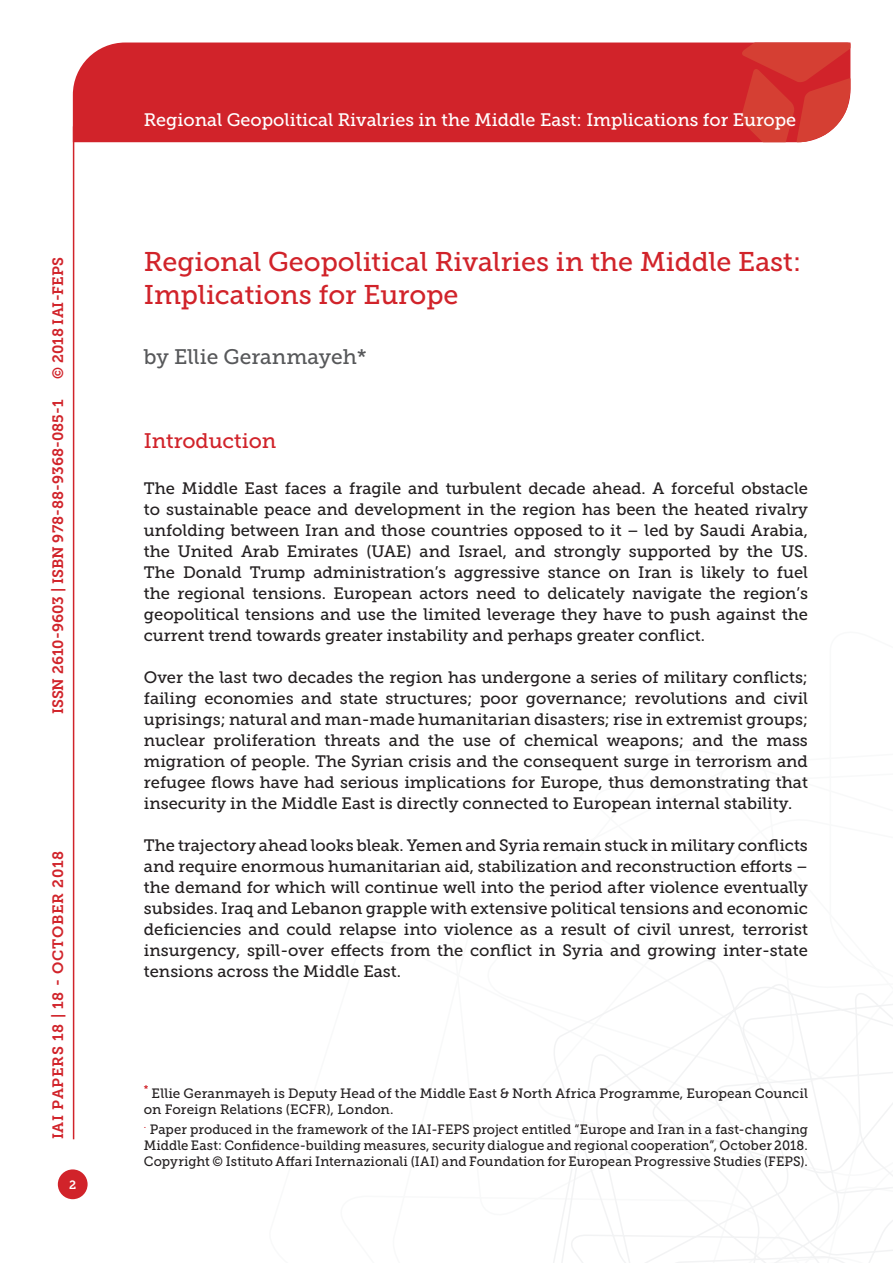
<style>
.page{position:relative;width:893px;height:1263px;background:#fff}
.page>*{position:absolute;margin:0;border:0;box-sizing:border-box;transform-origin:0 0}
.Titolo_prima{font:27px/32.4px "Museo Slab 500";color:#d1232a}
.Autori{font:21px "Museo Slab 500";color:#57585a}
.Titolo_paragrafo{font:21px "Museo Slab 500";letter-spacing:-.005em;color:#d1232a}
.t1{font:18px "Museo Slab 500";color:#fff}
.Testo{font:16.5px/21px "Museo Slab 500";color:#231f20;text-align:justify}
.t2{font:15px "Museo Slab 700";color:#d1232a}
.t3{font:15px "Museo Slab 700";letter-spacing:.05em;color:#d1232a}
.Nota{font:13.5px/16.2px "Museo Slab 500";letter-spacing:.005em;color:#231f20}
.t4{font:12px "Museo Slab 700";color:#fff}
</style>
<div class="page">
<svg style="left:553px;top:960px;width:340px;height:303px"></svg>
<div style="left:73px;top:43px;width:668px;height:99px;background:#d1232a"></div>
<svg style="left:741px;top:43px;width:109px;height:99px;background:#d6413a"></svg>
<div style="left:58px;top:1169px;width:30px;height:30px;background:#d1232a;border-radius:50%"></div>
<hr style="left:73px;top:126px;width:1px;height:1013px;background:#d1232a">
<p class="t1" style="left:144px;top:110px;width:654px">Regional Geopolitical Rivalries in the Middle East: Implications for Europe</p>
<p class="t2" style="left:50px;top:379px;width:123px;rotate:-90deg">© 2018 IAI-FEPS</p>
<p class="Titolo_prima" style="left:144px;top:246px;width:659px">Regional Geopolitical Rivalries in the Middle East:<br>Implications for Europe</p>
<p class="Autori" style="left:144px;top:345px;width:224px">by Ellie Geranmayeh*</p>
<p class="t2" style="left:49px;top:714px;width:316px;rotate:-90deg">ISSN 2610-9603 | ISBN 978-88-9368-085-1</p>
<p class="t3" style="left:50px;top:1139px;width:290px;rotate:-90deg">IAI PAPERS 18 | 18 - OCTOBER 2018</p>
<p class="t4" style="left:69px;top:1178px;width:9px">2</p>
<p class="Titolo_paragrafo" style="left:144px;top:429px;width:134px">Introduction</p>
<p class="Testo" style="left:144px;top:478px;width:666px">The Middle East faces a fragile and turbulent decade ahead. A forceful obstacle to sustainable peace and development in the region has been the heated rivalry unfolding between Iran and those countries opposed to it – led by Saudi Arabia, the United Arab Emirates (UAE) and Israel, and strongly supported by the US.<br>The Donald Trump administration’s aggressive stance on Iran is likely to fuel the regional tensions. European actors need to delicately navigate the region’s geopolitical tensions and use the limited leverage they have to push against the current trend towards greater instability and perhaps greater conflict.</p>
<p class="Testo" style="left:144px;top:667px;width:666px">Over the last two decades the region has undergone a series of military conflicts; failing economies and state structures; poor governance; revolutions and civil uprisings; natural and man-made humanitarian disasters; rise in extremist groups; nuclear proliferation threats and the use of chemical weapons; and the mass migration of people. The Syrian crisis and the consequent surge in terrorism and refugee flows have had serious implications for Europe, thus demonstrating that insecurity in the Middle East is directly connected to European internal stability.</p>
<p class="Testo" style="left:144px;top:835px;width:666px">The trajectory ahead looks bleak. Yemen and Syria remain stuck in military conflicts and require enormous humanitarian aid, stabilization and reconstruction efforts – the demand for which will continue well into the period after violence eventually subsides. Iraq and Lebanon grapple with extensive political tensions and economic deficiencies and could relapse into violence as a result of civil unrest, terrorist insurgency, spill-over effects from the conflict in Syria and growing inter-state tensions across the Middle East.</p>
<p class="Nota" style="left:144px;top:1085px;width:666px"><sup>*</sup> Ellie Geranmayeh is Deputy Head of the Middle East &amp; North Africa Programme, European Council on Foreign Relations (ECFR), London.</p>
<p class="Nota" style="left:144px;top:1121px;width:666px;text-align:justify"><sup>.</sup> Paper produced in the framework of the IAI-FEPS project entitled “Europe and Iran in a fast-changing Middle East: Confidence-building measures, security dialogue and regional cooperation”, October 2018.<br>Copyright © Istituto Affari Internazionali (IAI) and Foundation for European Progressive Studies (FEPS).</p>
</div>
